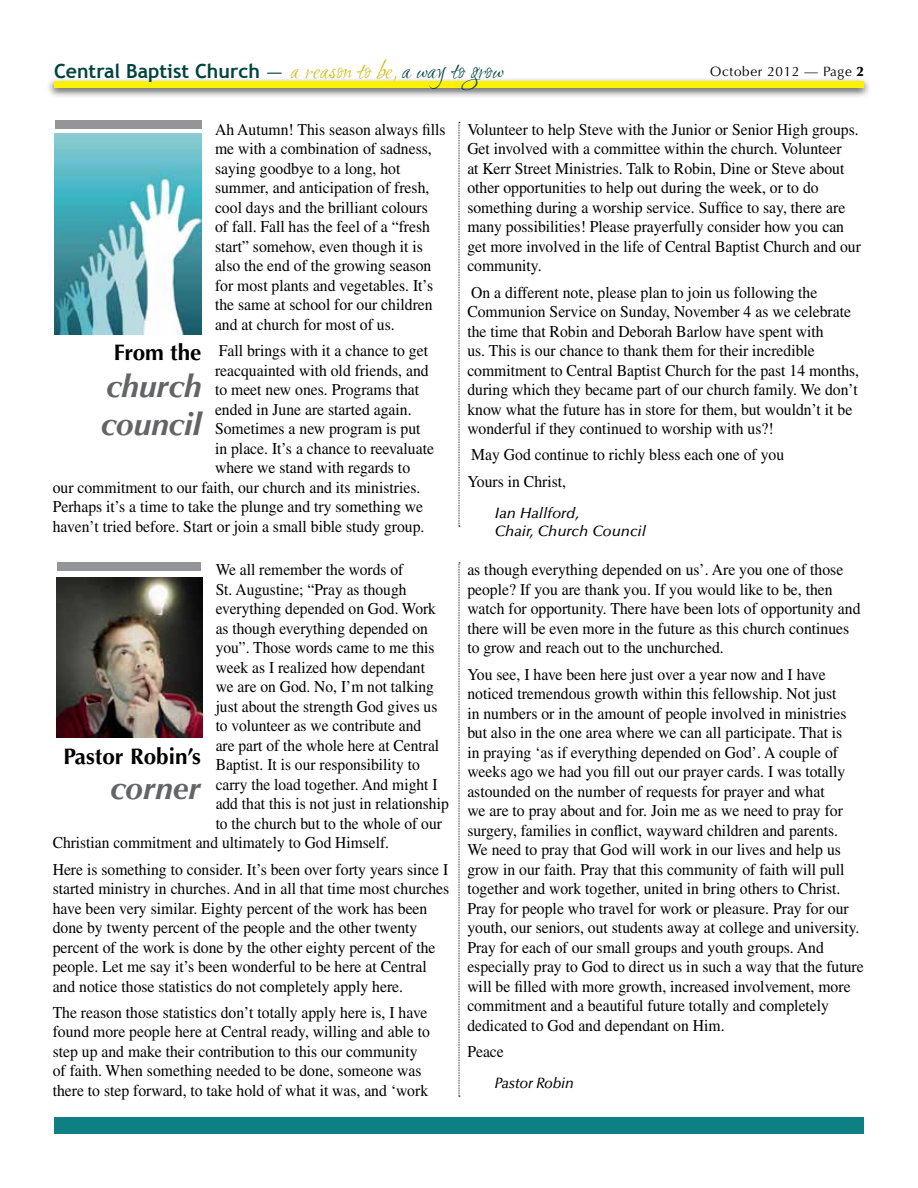
<style>
.page{position:relative;width:918px;height:1188px;background:#fff}
.page>*{position:absolute;margin:0;border:0;box-sizing:border-box;transform-origin:0 0}
.t1{font:italic 700 31.5px/37.5px "Optima LT";color:#636466}
.t2{font:700 22.5px "Optima LT";color:#000}
.t3{font:700 19.5px "Trebuchet MS";color:#00443d}
.t4{font:16.5px/19.5px "Times";color:#000;scale:.95 1}
.t5{font:16.5px "Times";color:#000;scale:.94 1}
.t6{font:italic 500 15px/18px "Optima LT";color:#000}
.t7{font:italic 500 15px "Optima LT";color:#000;scale:.95 1}
.t8{font:13.5px "Optima LT";letter-spacing:.05em;color:#000}
.s1{font-family:"Optima LT";font-weight:500;font-style:italic}
.s2{font-family:"Love Light ROB";font-weight:400;font-size:27px;color:#cfbd18}
.s3{font-family:"Love Light ROB";font-weight:400;font-size:27px}
.s4{font-weight:900}
</style>
<div class="page">
<div style="left:47px;top:77px;width:825px;height:22px;background:#000;opacity:.75"></div>
<div style="left:54px;top:82px;width:810px;height:6px;background:#fff200"></div>
<div style="left:54px;top:1118px;width:810px;height:16px;background:#0e7f83"></div>
<svg style="left:459px;top:122px;width:1px;height:405px"></svg>
<svg style="left:459px;top:562px;width:1px;height:535px"></svg>
<div style="left:57px;top:562px;width:144px;height:9px;background:#939598"></div>
<img style="left:56px;top:578px;width:146px;height:160px">
<div style="left:55px;top:120px;width:147px;height:9px;background:#939598"></div>
<img style="left:55px;top:134px;width:147px;height:200px">
<p class="t3" style="left:54px;top:60px;width:452px">Central Baptist Church <span class="s1">—</span> <span class="s2">a reason to be,</span> <span class="s3">a way to grow</span></p>
<p class="t8" style="left:710px;top:63px;width:155px">October 2012 — Page <span class="s4">2</span></p>
<p class="t4" style="left:215px;top:120px;width:244px">Ah Autumn! This season always fills me with a combination of sadness, saying goodbye to a long, hot summer, and anticipation of fresh, cool days and the brilliant colours<br>of fall. Fall has the feel of a “fresh start” somehow, even though it is also the end of the growing season for most plants and vegetables. It’s the same at school for our children and at church for most of us.</p>
<p class="t4" style="left:219px;top:341px;width:222px">Fall brings with it a chance to get</p>
<p class="t4" style="left:215px;top:360px;width:226px">reacquainted with old friends, and</p>
<p class="t4" style="left:215px;top:380px;width:216px">to meet new ones. Programs that</p>
<p class="t4" style="left:215px;top:399px;width:209px">ended in June are started again.</p>
<p class="t4" style="left:215px;top:419px;width:218px">Sometimes a new program is put</p>
<p class="t4" style="left:215px;top:438px;width:232px">in place. It’s a chance to reevaluate</p>
<p class="t4" style="left:215px;top:458px;width:207px">where we stand with regards to</p>
<p class="t4" style="left:53px;top:477px;width:389px">our commitment to our faith, our church and its ministries.</p>
<p class="t4" style="left:53px;top:497px;width:391px">Perhaps it’s a time to take the plunge and try something we</p>
<p class="t4" style="left:53px;top:516px;width:393px">haven’t tried before. Start or join a small bible study group.</p>
<h2 class="t2" style="left:114px;top:339px;width:89px">From the</h2>
<h1 class="t1" style="left:101px;top:368px;width:102px">church council</h1>
<p class="t5" style="left:216px;top:561px;width:201px">We all remember the words of</p>
<p class="t5" style="left:216px;top:580px;width:205px">St. Augustine; “Pray as though</p>
<p class="t5" style="left:216px;top:600px;width:236px">everything depended on God. Work</p>
<p class="t5" style="left:216px;top:619px;width:227px">as though everything depended on</p>
<p class="t5" style="left:216px;top:639px;width:234px">you”. Those words came to me this</p>
<p class="t5" style="left:216px;top:658px;width:224px">week as I realized how dependant</p>
<p class="t5" style="left:216px;top:678px;width:234px">we are on God. No, I’m not talking</p>
<p class="t5" style="left:216px;top:697px;width:237px">just about the strength God gives us</p>
<p class="t5" style="left:216px;top:717px;width:220px">to volunteer as we contribute and</p>
<p class="t5" style="left:216px;top:736px;width:239px">are part of the whole here at Central</p>
<p class="t5" style="left:216px;top:756px;width:219px">Baptist. It is our responsibility to</p>
<p class="t5" style="left:216px;top:775px;width:238px">carry the load together. And might I</p>
<p class="t5" style="left:216px;top:795px;width:249px">add that this is not just in relationship</p>
<p class="t5" style="left:216px;top:814px;width:242px">to the church but to the whole of our</p>
<p class="t5" style="left:53px;top:834px;width:359px">Christian commitment and ultimately to God Himself.</p>
<p class="t4" style="left:53px;top:859px;width:419px">Here is something to consider. It’s been over forty years since I started ministry in churches. And in all that time most churches have been very similar. Eighty percent of the work has been done by twenty percent of the people and the other twenty percent of the work is done by the other eighty percent of the people. Let me say it’s been wonderful to be here at Central and notice those statistics do not completely apply here.</p>
<p class="t4" style="left:53px;top:1003px;width:399px">The reason those statistics don’t totally apply here is, I have found more people here at Central ready, willing and able to step up and make their contribution to this our community of faith. When something needed to be done, someone was there to step forward, to take hold of what it was, and ‘work</p>
<h2 class="t2" style="left:63px;top:743px;width:139px">Pastor Robin’s</h2>
<h1 class="t1" style="left:110px;top:769px;width:92px">corner</h1>
<p class="t4" style="left:467px;top:120px;width:416px">Volunteer to help Steve with the Junior or Senior High groups.<br>Get involved with a committee within the church. Volunteer<br>at Kerr Street Ministries. Talk to Robin, Dine or Steve about other opportunities to help out during the week, or to do something during a worship service. Suffice to say, there are many possibilities! Please prayerfully consider how you can get more involved in the life of Central Baptist Church and our community.</p>
<p class="t4" style="left:467px;top:282px;width:414px">On a different note, please plan to join us following the Communion Service on Sunday, November 4 as we celebrate the time that Robin and Deborah Barlow have spent with<br>us. This is our chance to thank them for their incredible commitment to Central Baptist Church for the past 14 months, during which they became part of our church family. We don’t know what the future has in store for them, but wouldn’t it be wonderful if they continued to worship with us?!</p>
<p class="t4" style="left:467px;top:442px;width:335px;line-height:26.2px">May God continue to richly bless each one of you<br>Yours in Christ,</p>
<p class="t6" style="left:494px;top:504px;width:153px">Ian Hallford,<br>Chair, Church Council</p>
<p class="t4" style="left:467px;top:560px;width:415px">as though everything depended on us’. Are you one of those people? If you are thank you. If you would like to be, then watch for opportunity. There have been lots of opportunity and there will be even more in the future as this church continues to grow and reach out to the unchurched.</p>
<p class="t4" style="left:467px;top:664px;width:419px">You see, I have been here just over a year now and I have noticed tremendous growth within this fellowship. Not just<br>in numbers or in the amount of people involved in ministries but also in the one area where we can all participate. That is<br>in praying ‘as if everything depended on God’. A couple of weeks ago we had you fill out our prayer cards. I was totally astounded on the number of requests for prayer and what<br>we are to pray about and for. Join me as we need to pray for surgery, families in conflict, wayward children and parents.<br>We need to pray that God will work in our lives and help us grow in our faith. Pray that this community of faith will pull together and work together, united in bring others to Christ.<br>Pray for people who travel for work or pleasure. Pray for our youth, our seniors, out students away at college and university.<br>Pray for each of our small groups and youth groups. And especially pray to God to direct us in such a way that the future will be filled with more growth, increased involvement, more commitment and a beautiful future totally and completely dedicated to God and dependant on Him.</p>
<p class="t4" style="left:467px;top:1042px;width:40px">Peace</p>
<p class="t7" style="left:494px;top:1075px;width:85px">Pastor Robin</p>
</div>
